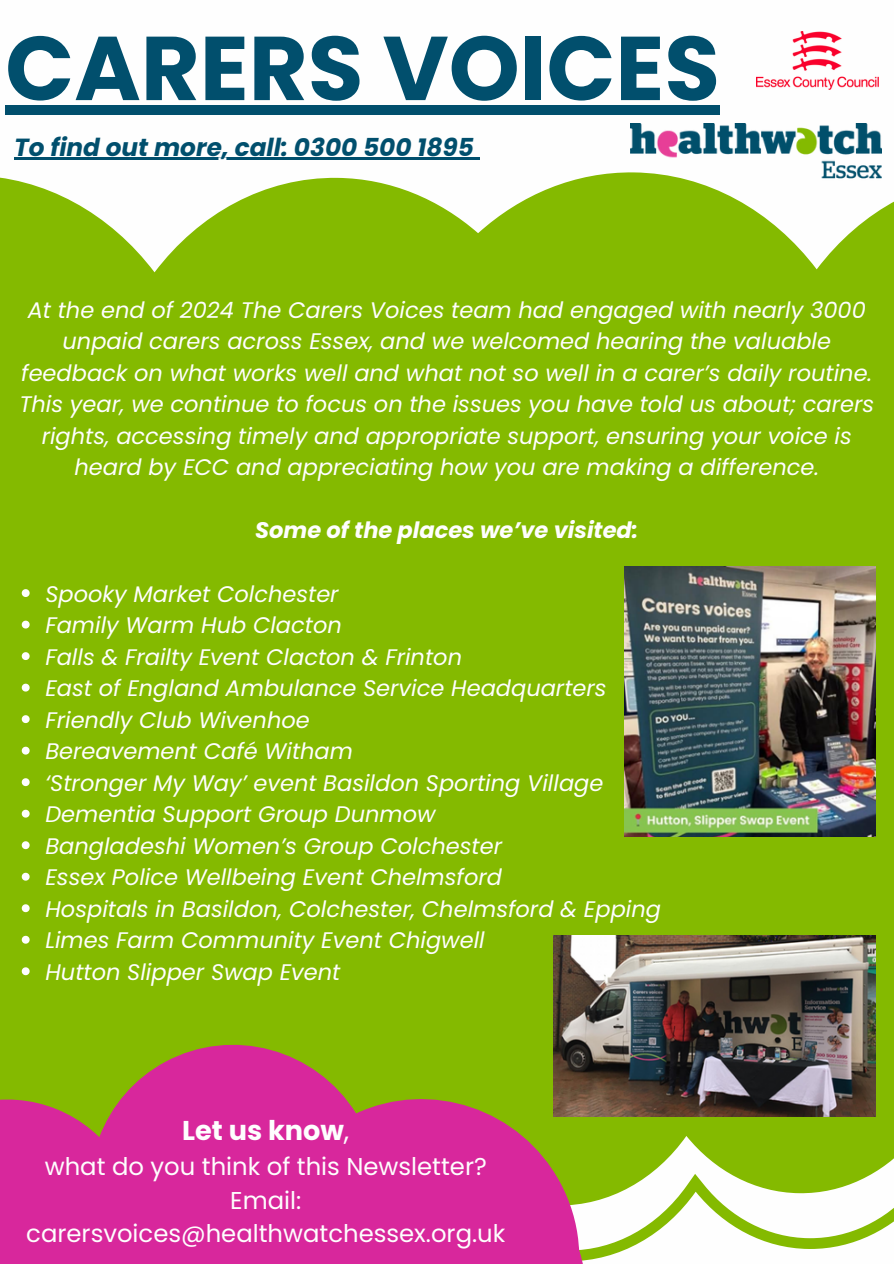
<style>
.page{position:relative;width:894px;height:1264px;background:#fff}
.page>*{position:absolute;margin:0;border:0;box-sizing:border-box;transform-origin:0 0}
.t1{font:700 90.45px "Poppins";color:#014f6d}
.t2{font:700 27.15px "Poppins";color:#fefefe}
.t3{font:italic 700 24.75px "Poppins";color:#014f6d}
.t4{font:24.3px "Poppins";color:#fefefe}
.t5{font:italic 22.5px/31.5px "Poppins";color:#fefefe;text-align:center}
.t6{font:italic 700 22.5px "Poppins";color:#fefefe}
.s1{font-weight:400}
</style>
<div class="page">
<img style="left:756px;top:32px;width:121px;height:57px">
<svg style="left:608px;top:1048px;width:285px;height:208px;fill:#84ba00"></svg>
<svg style="left:0;top:172px;width:893px;height:85px;fill:#84ba00"></svg>
<div style="left:0;top:257px;width:893px;height:791px;background:#84ba00"></div>
<svg style="left:22px;top:589px;width:8px;height:8px"></svg>
<svg style="left:22px;top:620px;width:8px;height:8px"></svg>
<svg style="left:22px;top:652px;width:8px;height:8px"></svg>
<svg style="left:22px;top:683px;width:8px;height:8px"></svg>
<svg style="left:22px;top:715px;width:8px;height:8px"></svg>
<svg style="left:22px;top:746px;width:8px;height:8px"></svg>
<svg style="left:22px;top:778px;width:8px;height:8px"></svg>
<svg style="left:22px;top:809px;width:8px;height:8px"></svg>
<svg style="left:22px;top:841px;width:8px;height:8px"></svg>
<svg style="left:22px;top:872px;width:8px;height:8px"></svg>
<svg style="left:22px;top:904px;width:8px;height:8px"></svg>
<svg style="left:22px;top:935px;width:8px;height:8px"></svg>
<svg style="left:22px;top:967px;width:8px;height:8px"></svg>
<svg style="left:0;top:1025px;width:553px;height:59px;background:#91a219"></svg>
<svg style="left:0;top:1084px;width:608px;height:179px;background:#cd3e88"></svg>
<img style="left:630px;top:124px;width:251px;height:59px">
<img style="left:553px;top:935px;width:322px;height:180px">
<img style="left:624px;top:566px;width:250px;height:270px">
<div style="left:5px;top:106px;width:714px;height:9px;background:#014f6d"></div>
<hr style="left:14px;top:158px;width:459px;height:2px;background:#014f6d">
<svg style="left:473px;top:158px;width:6px;height:2px"></svg>
<p class="t1" style="left:5px;top:5px;width:716px">CARERS VOICES</p>
<p class="t3" style="left:14px;top:130px;width:461px">To find out more, call: 0300 500 1895</p>
<h1 class="t5" style="left:19px;top:294px;width:856px">At the end of 2024 The Carers Voices team had engaged with nearly 3000 unpaid carers across Essex, and we welcomed hearing the valuable feedback on what works well and what not so well in a carer’s daily routine.<br>This year, we continue to focus on the issues you have told us about; carers rights, accessing timely and appropriate support, ensuring your voice is heard by ECC and appreciating how you are making a difference.</h1>
<p class="t6" style="left:255px;top:515px;width:384px">Some of the places we’ve visited:</p>
<p class="t5" style="left:45px;top:578px;width:295px">Spooky Market Colchester</p>
<h2 class="t5" style="left:45px;top:609px;width:298px">Family Warm Hub Clacton</h2>
<p class="t5" style="left:45px;top:641px;width:418px">Falls &amp; Frailty Event Clacton &amp; Frinton</p>
<p class="t5" style="left:45px;top:672px;width:562px">East of England Ambulance Service Headquarters</p>
<h2 class="t5" style="left:45px;top:704px;width:266px">Friendly Club Wivenhoe</h2>
<p class="t5" style="left:45px;top:735px;width:309px">Bereavement Café Witham</p>
<p class="t5" style="left:45px;top:767px;width:559px">‘Stronger My Way’ event Basildon Sporting Village</p>
<p class="t5" style="left:45px;top:798px;width:391px">Dementia Support Group Dunmow</p>
<p class="t5" style="left:45px;top:830px;width:458px">Bangladeshi Women’s Group Colchester</p>
<p class="t5" style="left:45px;top:861px;width:458px">Essex Police Wellbeing Event Chelmsford</p>
<p class="t5" style="left:45px;top:893px;width:617px">Hospitals in Basildon, Colchester, Chelmsford &amp; Epping</p>
<p class="t5" style="left:45px;top:924px;width:441px">Limes Farm Community Event Chigwell</p>
<p class="t5" style="left:45px;top:956px;width:296px">Hutton Slipper Swap Event</p>
<p class="t2" style="left:182px;top:1111px;width:168px">Let us know<span class="s1">,</span></p>
<p class="t4" style="left:45px;top:1149px;width:443px">what do you think of this Newsletter?</p>
<p class="t4" style="left:230px;top:1182px;width:73px">Email:</p>
<p class="t4" style="left:26px;top:1216px;width:480px">carersvoices@healthwatchessex.org.uk</p>
</div>
